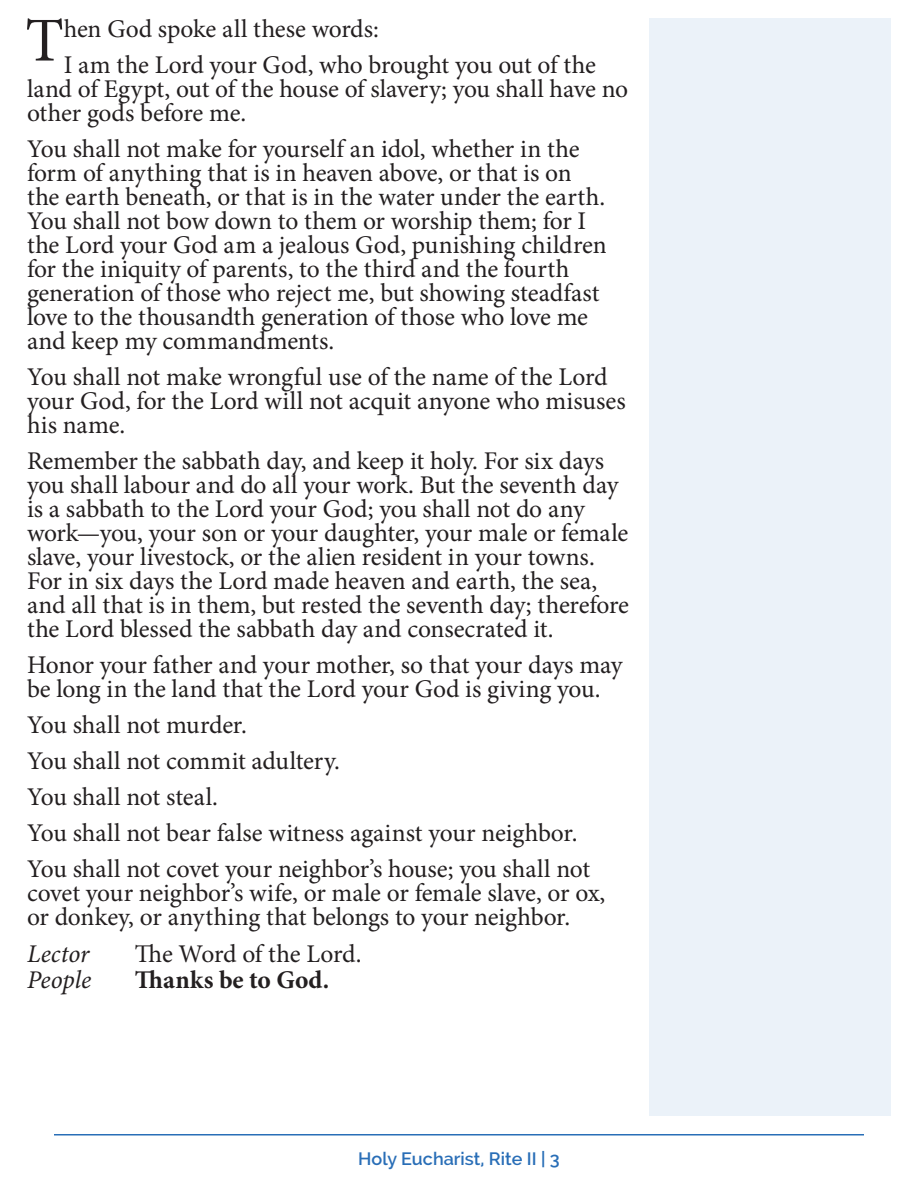
<style>
.page{position:relative;width:918px;height:1188px;background:#fff}
.page>*{position:absolute;margin:0;border:0;box-sizing:border-box;transform-origin:0 0}
.People{font:62.4px "Minion Pro";color:#231f20}
.People-2{font:25.5px/24px "Minion Pro";letter-spacing:-.01em;color:#231f20}
.People-3{font:700 25.5px "Minion Pro";color:#231f20}
.People-4{font:italic 25.5px "Minion Pro";color:#231f20}
.t1{font:600 18px "Raleway";color:#296eb7}
</style>
<div class="page">
<hr style="left:54px;top:1134px;width:810px;height:2px;background:#296eb7">
<div style="left:649px;top:18px;width:242px;height:1098px;background:#ebf2f9"></div>
<p class="People" style="left:25px;top:-1px;width:40px">T</p>
<p class="People-2" style="left:64px;top:17px;width:317px">hen God spoke all these words:</p>
<p class="People-2" style="left:27px;top:53px;width:603px;text-indent:37px">I am the Lord your God, who brought you out of the land of Egypt, out of the house of slavery; you shall have no other gods before me.</p>
<p class="People-2" style="left:27px;top:137px;width:581px">You shall not make for yourself an idol, whether in the form of anything that is in heaven above, or that is on the earth beneath, or that is in the water under the earth.<br>You shall not bow down to them or worship them; for I the Lord your God am a jealous God, punishing children for the iniquity of parents, to the third and the fourth generation of those who reject me, but showing steadfast love to the thousandth generation of those who love me and keep my commandments.</p>
<p class="People-2" style="left:27px;top:365px;width:600px">You shall not make wrongful use of the name of the Lord your God, for the Lord will not acquit anyone who misuses his name.</p>
<p class="People-2" style="left:27px;top:449px;width:603px">Remember the sabbath day, and keep it holy. For six days you shall labour and do all your work. But the seventh day is a sabbath to the Lord your God; you shall not do any work—you, your son or your daughter, your male or female slave, your livestock, or the alien resident in your towns.<br>For in six days the Lord made heaven and earth, the sea, and all that is in them, but rested the seventh day; therefore the Lord blessed the sabbath day and consecrated it.</p>
<p class="People-2" style="left:27px;top:653px;width:597px">Honor your father and your mother, so that your days may be long in the land that the Lord your God is giving you.</p>
<p class="People-2" style="left:27px;top:713px;width:222px">You shall not murder.</p>
<p class="People-2" style="left:27px;top:749px;width:315px">You shall not commit adultery.</p>
<p class="People-2" style="left:27px;top:785px;width:192px">You shall not steal.</p>
<p class="People-2" style="left:27px;top:821px;width:552px">You shall not bear false witness against your neighbor.</p>
<p class="People-2" style="left:27px;top:857px;width:580px">You shall not covet your neighbor’s house; you shall not covet your neighbor’s wife, or male or female slave, or ox, or donkey, or anything that belongs to your neighbor.</p>
<p class="People-4" style="left:27px;top:936px;width:64px">Lector</p>
<p class="People-2" style="left:135px;top:942px;width:228px">The Word of the Lord.</p>
<p class="People-4" style="left:27px;top:962px;width:66px">People</p>
<p class="People-3" style="left:135px;top:961px;width:196px">Thanks be to God.</p>
<p class="t1" style="left:358px;top:1149px;width:203px">Holy Eucharist, Rite II | 3</p>
</div>
